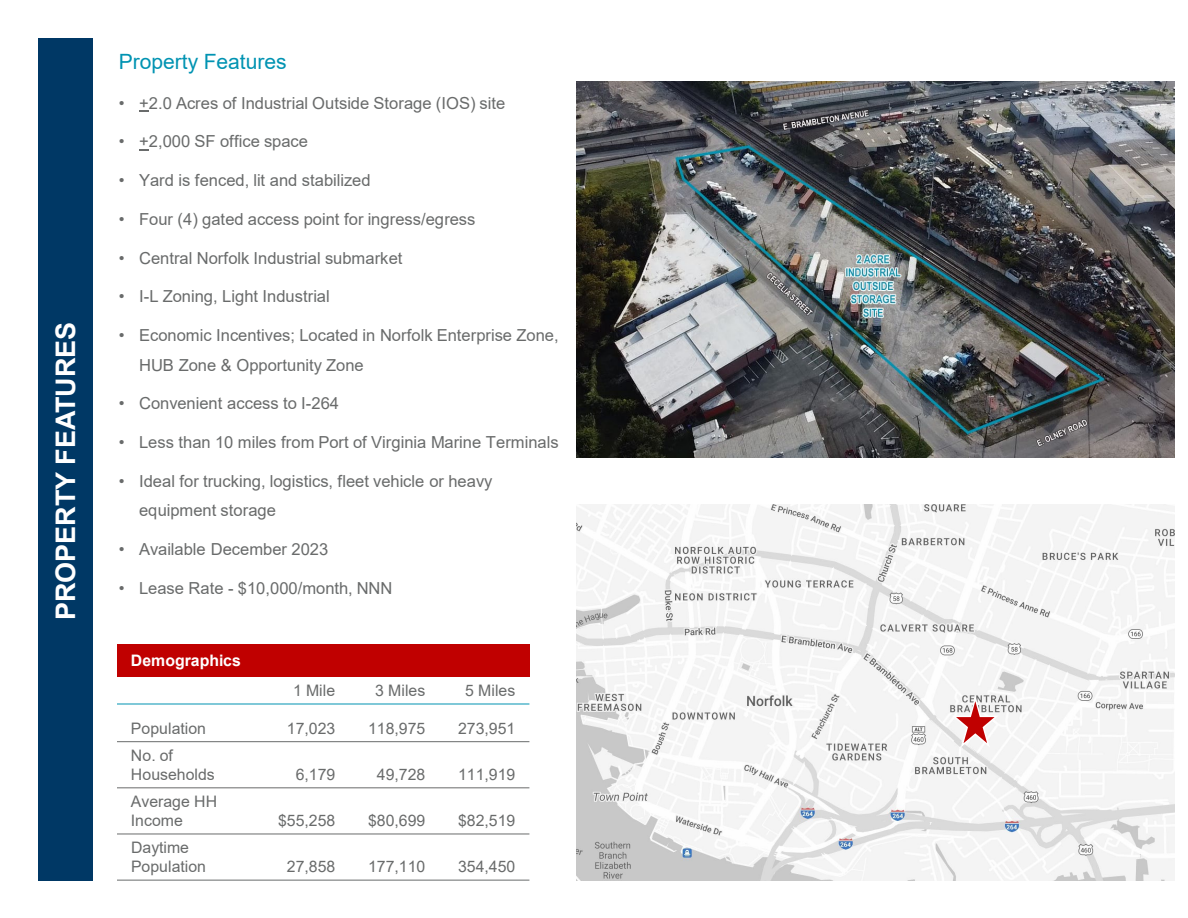
<style>
.page{position:relative;width:1188px;height:918px;background:#fff}
.page>*{position:absolute;margin:0;border:0;box-sizing:border-box;transform-origin:0 0}
.t1{font:700 27px "Arial";color:#fff}
.t2{font:21px "Arial";color:#0093b2}
.t3{font:16.5px/29.7px "Arial";color:#696b6b}
.t4{font:15.9px/18.9px "Arial";color:#696b6b}
.t5{font:700 15.9px "Arial";color:#fff}
</style>
<div class="page">
<div style="left:38px;top:38px;width:55px;height:842px;background:#003865"></div>
<div style="left:117px;top:644px;width:412px;height:33px;background:#c00000"></div>
<hr style="left:117px;top:704px;width:412px;height:1px;background:#0093b2">
<hr style="left:117px;top:741px;width:412px;height:1px;background:#696b6b">
<hr style="left:117px;top:787px;width:412px;height:1px;background:#696b6b">
<hr style="left:117px;top:834px;width:412px;height:1px;background:#696b6b">
<hr style="left:117px;top:880px;width:412px;height:1px;background:#696b6b">
<img style="left:576px;top:504px;width:599px;height:376px">
<svg style="left:952px;top:693px;width:49px;height:57px"></svg>
<img style="left:576px;top:81px;width:599px;height:376px">
<p class="t1" style="left:47px;top:620px;width:300px;rotate:-90deg">PROPERTY FEATURES</p>
<p class="t2" style="left:119px;top:47px;width:169px">Property Features</p>
<p class="t3" style="left:119px;top:88px;width:388px">• +2.0 Acres of Industrial Outside Storage (IOS) site</p>
<p class="t3" style="left:119px;top:127px;width:191px">• +2,000 SF office space</p>
<p class="t3" style="left:119px;top:165px;width:253px">• Yard is fenced, lit and stabilized</p>
<p class="t3" style="left:119px;top:204px;width:358px">• Four (4) gated access point for ingress/egress</p>
<p class="t3" style="left:119px;top:243px;width:285px">• Central Norfolk Industrial submarket</p>
<p class="t3" style="left:119px;top:281px;width:212px">• I-L Zoning, Light Industrial</p>
<p class="t3" style="left:139px;top:320px;width:421px;text-indent:-20px">• Economic Incentives; Located in Norfolk Enterprise Zone,<br>HUB Zone &amp; Opportunity Zone</p>
<p class="t3" style="left:119px;top:389px;width:222px">• Convenient access to I-264</p>
<p class="t3" style="left:119px;top:427px;width:441px">• Less than 10 miles from Port of Virginia Marine Terminals</p>
<p class="t3" style="left:139px;top:466px;width:355px;text-indent:-20px">• Ideal for trucking, logistics, fleet vehicle or heavy equipment storage</p>
<p class="t3" style="left:119px;top:534px;width:211px">• Available December 2023</p>
<p class="t3" style="left:119px;top:573px;width:275px">• Lease Rate - $10,000/month, NNN</p>
<p class="t5" style="left:131px;top:650px;width:111px">Demographics</p>
<p class="t4" style="left:293px;top:681px;width:44px">1 Mile</p>
<p class="t4" style="left:375px;top:681px;width:52px">3 Miles</p>
<p class="t4" style="left:465px;top:681px;width:52px">5 Miles</p>
<p class="t4" style="left:131px;top:719px;width:77px">Population</p>
<p class="t4" style="left:287px;top:719px;width:50px">17,023</p>
<p class="t4" style="left:368px;top:719px;width:59px">118,975</p>
<p class="t4" style="left:458px;top:719px;width:59px">273,951</p>
<p class="t4" style="left:131px;top:746px;width:85px">No. of<br>Households</p>
<p class="t4" style="left:296px;top:765px;width:41px">6,179</p>
<p class="t4" style="left:377px;top:765px;width:50px">49,728</p>
<p class="t4" style="left:458px;top:765px;width:59px">111,919</p>
<p class="t4" style="left:131px;top:792px;width:88px">Average HH<br>Income</p>
<p class="t4" style="left:131px;top:838px;width:77px">Daytime<br>Population</p>
<p class="t4" style="left:278px;top:811px;width:59px">$55,258</p>
<p class="t4" style="left:368px;top:811px;width:59px">$80,699</p>
<p class="t4" style="left:458px;top:811px;width:59px">$82,519</p>
<p class="t4" style="left:287px;top:857px;width:50px">27,858</p>
<p class="t4" style="left:368px;top:857px;width:59px">177,110</p>
<p class="t4" style="left:458px;top:857px;width:59px">354,450</p>
</div>
